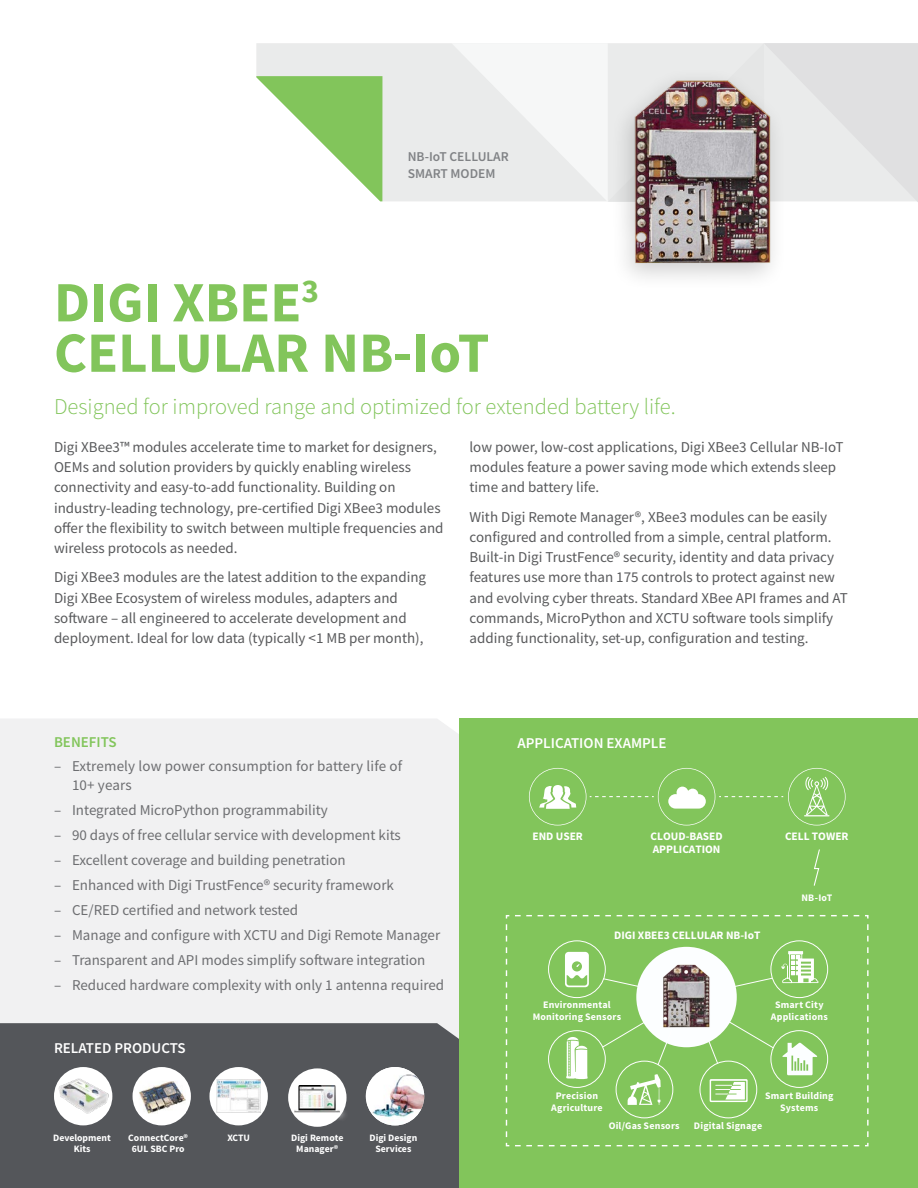
<style>
.page{position:relative;width:918px;height:1188px;background:#fff}
.page>*{position:absolute;margin:0;border:0;box-sizing:border-box;transform-origin:0 0}
.t1{font:700 57px/50.4px "Source Sans Pro";color:#82c55b}
.Product_Description{font:300 22.5px "Source Sans Pro";color:#82c55b}
.Body_Copy{font:15px/20.2px "Source Sans Pro";color:#58595b}
.Bullets{font:15px/19.5px "Source Sans Pro";color:#6d6e71}
.t2{font:600 15px "Source Sans Pro";color:#fff}
.t3{font:600 15px "Source Sans Pro";color:#82c55b}
.t4{font:600 13.5px/16.5px "Source Sans Pro";color:#808285}
.t5{font:700 11.4px/12.9px "Source Sans Pro";color:#fff}
.t6{font:700 10.05px/11.4px "Source Sans Pro";letter-spacing:.02em;color:#fff;text-align:center}
.t7{font:700 9.75px/10.5px "Source Sans Pro";color:#fff;text-align:center}
</style>
<div class="page">
<div style="left:459px;top:718px;width:459px;height:470px;background:#82c55b"></div>
<div style="left:0;top:719px;width:459px;height:304px;background:#f1f1f2"></div>
<div style="left:0;top:1023px;width:459px;height:165px;background:#54565a"></div>
<div style="left:256px;top:43px;width:195px;height:158px;background:#eaebeb"></div>
<svg style="left:256px;top:76px;width:126px;height:125px"></svg>
<svg style="left:451px;top:43px;width:467px;height:159px"></svg>
<div style="left:288px;top:1068px;width:59px;height:59px;background:#fff;border-radius:50%"></div>
<div style="left:54px;top:1067px;width:58px;height:58px;background:#fff;border-radius:50%"></div>
<img style="left:56px;top:1078px;width:55px;height:37px">
<svg style="left:292px;top:1083px;width:56px;height:39px"></svg>
<img style="left:295px;top:1085px;width:45px;height:28px">
<div style="left:209px;top:1067px;width:59px;height:58px;background:#fff;border-radius:50%"></div>
<img style="left:217px;top:1080px;width:44px;height:33px">
<svg style="left:813px;top:849px;width:7px;height:37px"></svg>
<svg style="left:505px;top:915px;width:364px;height:232px"></svg>
<svg style="left:529px;top:768px;width:317px;height:57px"></svg>
<img style="left:650px;top:956px;width:72px;height:82px">
<div style="left:133px;top:1067px;width:58px;height:58px;background:#fff;border-radius:50%"></div>
<img style="left:139px;top:1081px;width:47px;height:33px">
<img style="left:366px;top:1067px;width:58px;height:58px;border-radius:29px">
<img style="left:598px;top:54px;width:208px;height:224px">
<p class="t4" style="left:408px;top:148px;width:103px">NB-IoT CELLULAR<br>SMART MODEM</p>
<p class="t1" style="left:54px;top:279px;width:437px">DIGI XBEE<sup>3<br></sup>CELLULAR NB-IoT</p>
<p class="Product_Description" style="left:54px;top:392px;width:623px">Designed for improved range and optimized for extended battery life.</p>
<p class="Body_Copy" style="left:54px;top:437px;width:391px">Digi XBee3™ modules accelerate time to market for designers, OEMs and solution providers by quickly enabling wireless connectivity and easy-to-add functionality. Building on industry-leading technology, pre-certified Digi XBee3 modules offer the flexibility to switch between multiple frequencies and wireless protocols as needed.</p>
<p class="Body_Copy" style="left:54px;top:567px;width:374px">Digi XBee3 modules are the latest addition to the expanding Digi XBee Ecosystem of wireless modules, adapters and software – all engineered to accelerate development and deployment. Ideal for low data (typically &lt;1 MB per month),</p>
<p class="Body_Copy" style="left:470px;top:437px;width:376px">low power, low-cost applications, Digi XBee3 Cellular NB-IoT modules feature a power saving mode which extends sleep time and battery life.</p>
<p class="Body_Copy" style="left:470px;top:506px;width:380px">With Digi Remote Manager®, XBee3 modules can be easily configured and controlled from a simple, central platform.<br>Built-in Digi TrustFence® security, identity and data privacy features use more than 175 controls to protect against new and evolving cyber threats. Standard XBee API frames and AT commands, MicroPython and XCTU software tools simplify adding functionality, set-up, configuration and testing.</p>
<p class="t3" style="left:54px;top:732px;width:64px">BENEFITS</p>
<p class="Bullets" style="left:72px;top:756px;width:332px;text-indent:-18px">– Extremely low power consumption for battery life of<br>10+ years</p>
<p class="Bullets" style="left:54px;top:801px;width:275px">– Integrated MicroPython programmability</p>
<p class="Bullets" style="left:54px;top:825px;width:348px">– 90 days of free cellular service with development kits</p>
<p class="Bullets" style="left:54px;top:850px;width:293px">– Excellent coverage and building penetration</p>
<p class="Bullets" style="left:54px;top:875px;width:342px">– Enhanced with Digi TrustFence® security framework</p>
<p class="Bullets" style="left:54px;top:900px;width:246px">– CE/RED certified and network tested</p>
<p class="Bullets" style="left:54px;top:925px;width:388px">– Manage and configure with XCTU and Digi Remote Manager</p>
<p class="Bullets" style="left:54px;top:950px;width:373px">– Transparent and API modes simplify software integration</p>
<p class="Bullets" style="left:54px;top:975px;width:392px">– Reduced hardware complexity with only 1 antenna required</p>
<p class="t2" style="left:54px;top:1038px;width:133px">RELATED PRODUCTS</p>
<p class="t7" style="left:53px;top:1133px;width:59px">Development</p>
<p class="t7" style="left:74px;top:1144px;width:18px">Kits</p>
<p class="t7" style="left:291px;top:1133px;width:54px">Digi Remote<br>Manager®</p>
<p class="t7" style="left:128px;top:1133px;width:61px">ConnectCore®<br>6UL SBC Pro</p>
<p class="t7" style="left:370px;top:1133px;width:49px">Digi Design</p>
<p class="t7" style="left:227px;top:1133px;width:24px">XCTU</p>
<p class="t7" style="left:376px;top:1144px;width:37px">Services</p>
<p class="t2" style="left:518px;top:734px;width:151px">APPLICATION EXAMPLE</p>
<p class="t5" style="left:532px;top:830px;width:52px">END USER</p>
<p class="t5" style="left:651px;top:830px;width:74px">CLOUD-BASED<br>APPLICATION</p>
<p class="t5" style="left:614px;top:929px;width:148px">DIGI XBEE3 CELLULAR NB-IoT</p>
<p class="t5" style="left:785px;top:830px;width:65px">CELL TOWER</p>
<p class="t6" style="left:801px;top:893px;width:32px">NB-IoT</p>
<p class="t6" style="left:533px;top:1000px;width:90px">Environmental<br>Monitoring Sensors</p>
<p class="t6" style="left:771px;top:1000px;width:59px">Smart City<br>Applications</p>
<p class="t6" style="left:551px;top:1091px;width:53px">Precision<br>Agriculture</p>
<p class="t6" style="left:765px;top:1091px;width:70px">Smart Building<br>Systems</p>
<p class="t6" style="left:694px;top:1121px;width:70px">Digital Signage</p>
<p class="t6" style="left:609px;top:1121px;width:72px">Oil/Gas Sensors</p>
</div>
